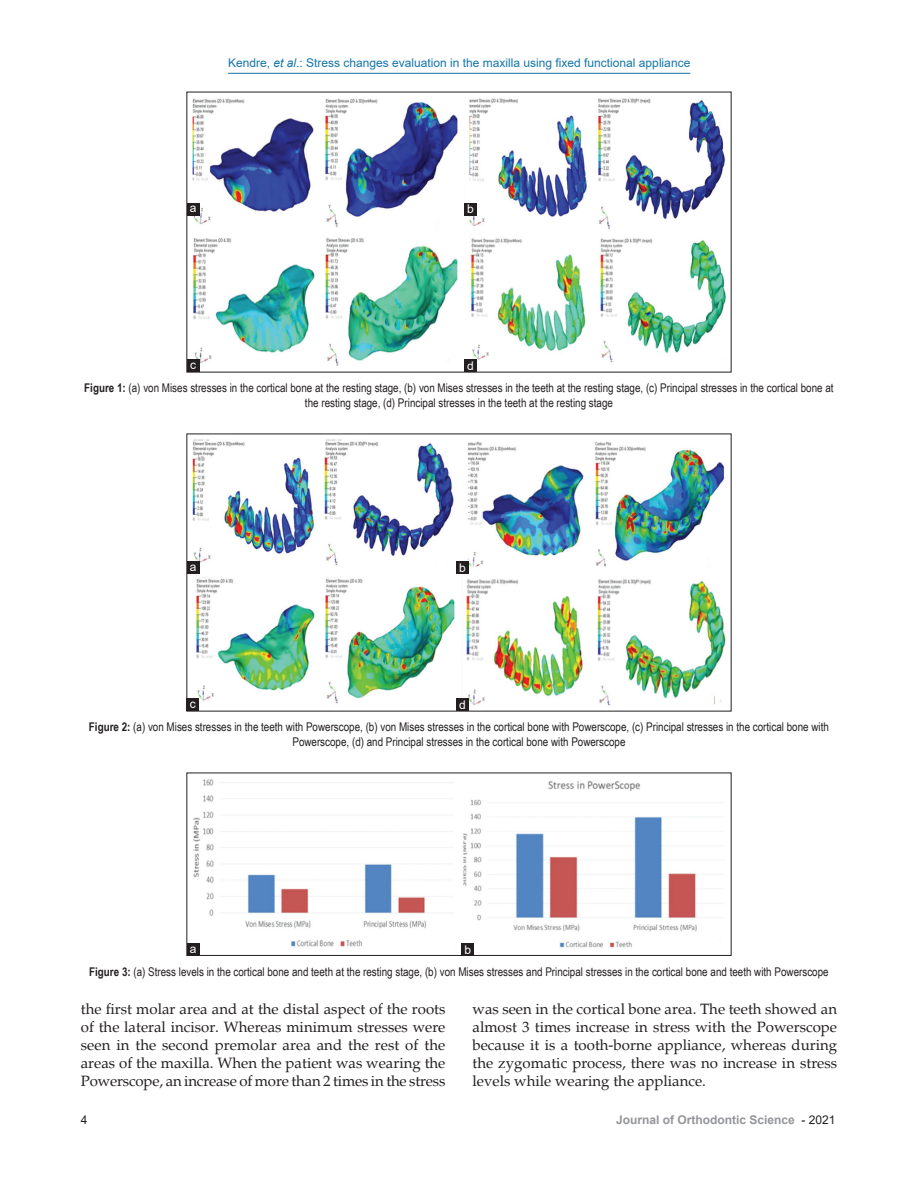
<style>
.page{position:relative;width:918px;height:1188px;background:#fff}
.page>*{position:absolute;margin:0;border:0;box-sizing:border-box;transform-origin:0 0}
.TX{font:15px/18px "Palatino";color:#231f20;text-align:justify}
.FGC{font:12px/14.4px "Arial Narrow";color:#231f20;text-align:center}
.t1{font:12px "Arial";color:#1476ab}
.t2{font:700 12px "Arial";color:#939598}
.LABEL{font:12px "Arial";color:#fff}
.t3{font:12px "Arial";color:#231f20}
.s1{font-style:italic}
.s2{font-weight:700}
.s3{font-weight:400;color:#231f20}
</style>
<div class="page">
<hr style="left:228px;top:73px;width:462px;height:1px;background:#1476ab">
<img style="left:189px;top:98px;width:537px;height:268px">
<div style="left:464px;top:359px;width:13px;height:13px;background:#231f20"></div>
<div style="left:187px;top:360px;width:13px;height:12px;background:#231f20"></div>
<div style="left:464px;top:203px;width:13px;height:12px;background:#231f20"></div>
<div style="left:187px;top:203px;width:13px;height:12px;background:#231f20"></div>
<img style="left:192px;top:439px;width:534px;height:267px">
<div style="left:456px;top:698px;width:13px;height:13px;background:#231f20"></div>
<div style="left:187px;top:698px;width:12px;height:13px;background:#231f20"></div>
<div style="left:456px;top:561px;width:13px;height:13px;background:#231f20"></div>
<div style="left:187px;top:561px;width:13px;height:13px;background:#231f20"></div>
<img style="left:193px;top:779px;width:531px;height:175px">
<div style="left:187px;top:773px;width:544px;height:183px;border:1px solid #231f20"></div>
<div style="left:461px;top:943px;width:13px;height:13px;background:#231f20"></div>
<div style="left:187px;top:943px;width:12px;height:13px;background:#231f20"></div>
<p class="t1" style="left:228px;top:55px;width:464px">Kendre, <span class="s1">et al</span>.: Stress changes evaluation in the maxilla using fixed functional appliance</p>
<p class="LABEL" style="left:190px;top:200px;width:8px">a</p>
<p class="LABEL" style="left:467px;top:201px;width:8px">b</p>
<p class="LABEL" style="left:190px;top:357px;width:7px">c</p>
<p class="LABEL" style="left:467px;top:357px;width:8px">d</p>
<p class="FGC" style="left:84px;top:380px;width:751px"><span class="s2">Figure 1:</span> (a) von Mises stresses in the cortical bone at the resting stage, (b) von Mises stresses in the teeth at the resting stage, (c) Principal stresses in the cortical bone at the resting stage, (d) Principal stresses in the teeth at the resting stage</p>
<p class="LABEL" style="left:190px;top:558px;width:8px">a</p>
<p class="LABEL" style="left:459px;top:559px;width:8px">b</p>
<p class="LABEL" style="left:190px;top:696px;width:7px">c</p>
<p class="LABEL" style="left:459px;top:697px;width:8px">d</p>
<p class="FGC" style="left:89px;top:719px;width:741px"><span class="s2">Figure 2:</span> (a) von Mises stresses in the teeth with Powerscope, (b) von Mises stresses in the cortical bone with Powerscope, (c) Principal stresses in the cortical bone with<br>Powerscope, (d) and Principal stresses in the cortical bone with Powerscope</p>
<p class="LABEL" style="left:190px;top:940px;width:8px">a</p>
<p class="LABEL" style="left:464px;top:941px;width:8px">b</p>
<p class="FGC" style="left:89px;top:964px;width:741px"><span class="s2">Figure 3:</span> (a) Stress levels in the cortical bone and teeth at the resting stage, (b) von Mises stresses and Principal stresses in the cortical bone and teeth with Powerscope</p>
<p class="TX" style="left:81px;top:1000px;width:366px">the first molar area and at the distal aspect of the roots of the lateral incisor. Whereas minimum stresses were seen in the second premolar area and the rest of the areas of the maxilla. When the patient was wearing the Powerscope, an increase of more than 2 times in the stress</p>
<p class="TX" style="left:472px;top:1000px;width:366px">was seen in the cortical bone area. The teeth showed an almost 3 times increase in stress with the Powerscope because it is a tooth‑borne appliance, whereas during the zygomatic process, there was no increase in stress levels while wearing the appliance.</p>
<p class="t3" style="left:81px;top:1111px;width:8px">4</p>
<p class="t2" style="left:616px;top:1111px;width:221px">Journal of Orthodontic Science <span class="s3">- 2021</span></p>
</div>
